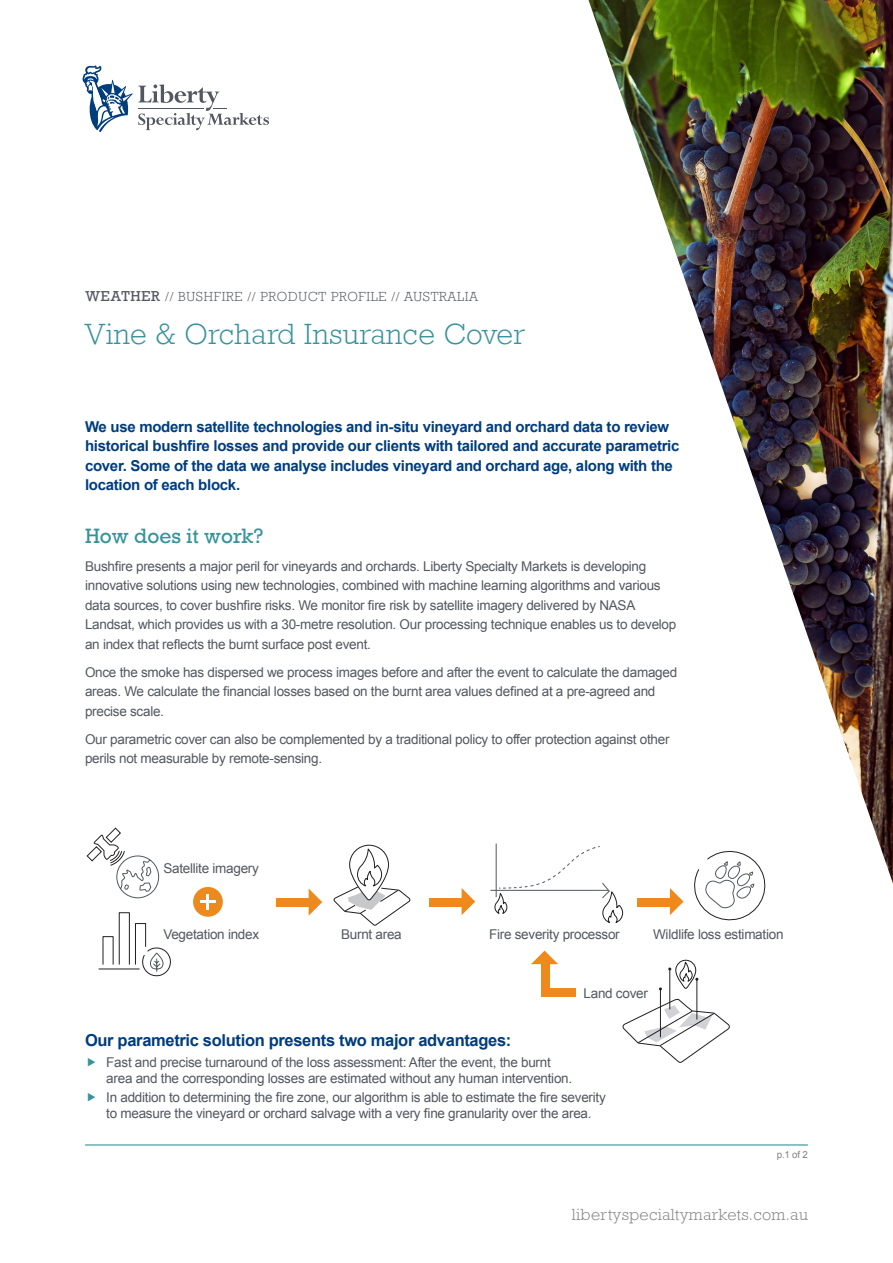
<style>
.page{position:relative;width:893px;height:1263px;background:#fff}
.page>*{position:absolute;margin:0;border:0;box-sizing:border-box;transform-origin:0 0}
.t1{font:300 30px "Rockwell Std";letter-spacing:.015em;color:#37939b}
.SUB_HEAD{font:19.5px "Rockwell";color:#37939b}
.SUB_HEAD_02{font:700 16.5px "Arial";letter-spacing:-.02em;color:#013d7d}
.t2{font:300 16.5px "Rockwell Std";letter-spacing:.02em;color:#808285}
.INTRO{font:700 15px/19.5px "Arial";letter-spacing:-.02em;color:#013d7d}
.BODY{font:13.5px/19.5px "Arial";letter-spacing:-.02em;color:#535860}
.PRODUCT_LINE{font:300 13.5px "Rockwell Std";letter-spacing:.05em;color:#535860}
.t3{font:9.75px "Arial";color:#808285}
.s1{font-family:"Rockwell";font-weight:400}
</style>
<div class="page">
<svg style="left:82px;top:65px;width:187px;height:67px"></svg>
<hr style="left:85px;top:1144px;width:723px;height:1px;background:#37939b">
<img style="left:588px;top:0;width:305px;height:883px">
<svg style="left:86px;top:827px;width:73px;height:71px"></svg>
<hr style="left:99px;top:968px;width:41px;height:1px;background:#231f20">
<svg style="left:102px;top:912px;width:69px;height:65px"></svg>
<svg style="left:333px;top:844px;width:78px;height:82px"></svg>
<svg style="left:622px;top:997px;width:108px;height:66px"></svg>
<hr style="left:669px;top:969px;width:1px;height:40px;background:#231f20">
<hr style="left:660px;top:989px;width:1px;height:48px;background:#231f20">
<hr style="left:696px;top:979px;width:1px;height:40px;background:#231f20">
<svg style="left:668px;top:959px;width:30px;height:30px"></svg>
<svg style="left:692px;top:847px;width:78px;height:74px"></svg>
<div style="left:276px;top:898px;width:34px;height:9px;background:#ed891d"></div>
<svg style="left:309px;top:889px;width:13px;height:27px"></svg>
<div style="left:637px;top:898px;width:34px;height:8px;background:#ed891d"></div>
<svg style="left:670px;top:888px;width:13px;height:27px"></svg>
<div style="left:429px;top:898px;width:34px;height:8px;background:#ed891d"></div>
<svg style="left:462px;top:888px;width:13px;height:27px"></svg>
<hr style="left:490px;top:890px;width:118px;height:1px;background:#535860">
<hr style="left:496px;top:843px;width:1px;height:54px;background:#535860">
<svg style="left:494px;top:846px;width:129px;height:77px"></svg>
<div style="left:193px;top:887px;width:30px;height:30px;background:#ed891d;border-radius:50%"></div>
<svg style="left:200px;top:894px;width:16px;height:15px"></svg>
<div style="left:541px;top:963px;width:8px;height:34px;background:#ed891d"></div>
<svg style="left:531px;top:950px;width:27px;height:14px"></svg>
<div style="left:542px;top:988px;width:34px;height:9px;background:#ed891d"></div>
<p class="PRODUCT_LINE" style="left:85px;top:288px;width:394px"><span class="s1">WEATHER</span> // BUSHFIRE // PRODUCT PROFILE // AUSTRALIA</p>
<p class="t1" style="left:85px;top:316px;width:442px">Vine &amp; Orchard Insurance Cover</p>
<p class="INTRO" style="left:85px;top:417px;width:596px">We use modern satellite technologies and in-situ vineyard and orchard data to review historical bushfire losses and provide our clients with tailored and accurate parametric cover. Some of the data we analyse includes vineyard and orchard age, along with the location of each block.</p>
<p class="SUB_HEAD" style="left:85px;top:524px;width:180px">How does it work?</p>
<p class="BODY" style="left:85px;top:556px;width:593px">Bushfire presents a major peril for vineyards and orchards. Liberty Specialty Markets is developing innovative solutions using new technologies, combined with machine learning algorithms and various data sources, to cover bushfire risks. We monitor fire risk by satellite imagery delivered by NASA Landsat, which provides us with a 30-metre resolution. Our processing technique enables us to develop an index that reflects the burnt surface post event.</p>
<p class="BODY" style="left:85px;top:662px;width:594px">Once the smoke has dispersed we process images before and after the event to calculate the damaged areas. We calculate the financial losses based on the burnt area values defined at a pre-agreed and precise scale.</p>
<p class="BODY" style="left:85px;top:729px;width:586px">Our parametric cover can also be complemented by a traditional policy to offer protection against other perils not measurable by remote-sensing.</p>
<p class="BODY" style="left:163px;top:858px;width:97px">Satellite imagery</p>
<p class="BODY" style="left:163px;top:925px;width:97px">Vegetation index</p>
<p class="BODY" style="left:341px;top:925px;width:62px">Burnt area</p>
<p class="BODY" style="left:489px;top:925px;width:132px">Fire severity processor</p>
<p class="BODY" style="left:653px;top:925px;width:132px">Wildlife loss estimation</p>
<p class="BODY" style="left:584px;top:984px;width:66px">Land cover</p>
<p class="SUB_HEAD_02" style="left:85px;top:1029px;width:428px">Our parametric solution presents two major advantages:</p>
<p class="BODY" style="left:106px;top:1054px;width:467px;line-height:16.5px">Fast and precise turnaround of the loss assessment: After the event, the burnt area and the corresponding losses are estimated without any human intervention.</p>
<p class="BODY" style="left:106px;top:1089px;width:501px;line-height:16.5px">In addition to determining the fire zone, our algorithm is able to estimate the fire severity to measure the vineyard or orchard salvage with a very fine granularity over the area.</p>
<p class="t3" style="left:777px;top:1148px;width:33px">p.1 of 2</p>
<p class="t2" style="left:572px;top:1205px;width:238px">libertyspecialtymarkets.com.au</p>
</div>
